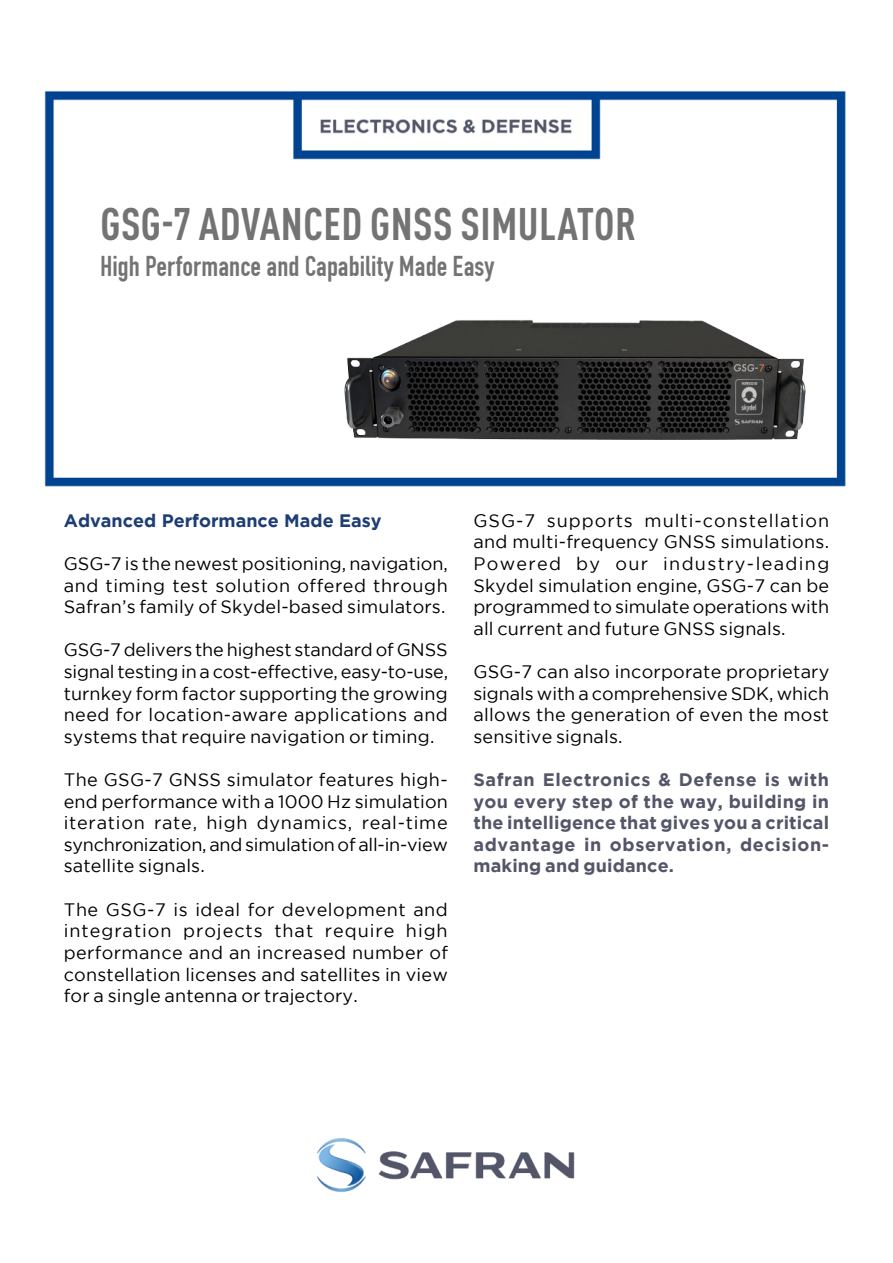
<style>
.page{position:relative;width:893px;height:1263px;background:#fff}
.page>*{position:absolute;margin:0;border:0;box-sizing:border-box;transform-origin:0 0}
.t1{font:700 condensed 45px "DIN Pro";letter-spacing:.01em;color:#747373}
.t2{font:30px "DIN 1451 Engschrift Regular";color:#747373}
.t3{font:18px/21.6px "Gotham";letter-spacing:.01em;color:#000;text-align:justify}
.t4{font:700 18px/21.6px "Gotham";letter-spacing:.035em;color:#535668;text-align:justify}
.t5{font:700 18px "Gotham";color:#1d3d75}
</style>
<div class="page">
<img style="left:44px;top:91px;width:802px;height:1102px">
<img style="left:340px;top:293px;width:478px;height:168px">
<h1 class="t1" style="left:101px;top:198px;width:537px">GSG-7 ADVANCED GNSS SIMULATOR</h1>
<h2 class="t2" style="left:100px;top:253px;width:396px">High Performance and Capability Made Easy</h2>
<p class="t5" style="left:64px;top:514px;width:319px">Advanced Performance Made Easy</p>
<p class="t3" style="left:64px;top:553px;width:386px">GSG-7 is the newest positioning, navigation, and timing test solution offered through Safran’s family of Skydel-based simulators.</p>
<p class="t3" style="left:64px;top:640px;width:386px">GSG-7 delivers the highest standard of GNSS signal testing in a cost-effective, easy-to-use, turnkey form factor supporting the growing need for location-aware applications and systems that require navigation or timing.</p>
<p class="t3" style="left:64px;top:769px;width:386px">The GSG-7 GNSS simulator features high&shy;end performance with a 1000 Hz simulation iteration rate, high dynamics, real-time synchronization, and simulation of all-in-view satellite signals.</p>
<p class="t3" style="left:64px;top:899px;width:386px">The GSG-7 is ideal for development and integration projects that require high performance and an increased number of constellation licenses and satellites in view for a single antenna or trajectory.</p>
<p class="t3" style="left:473px;top:510px;width:357px">GSG-7 supports multi-constellation and multi-frequency GNSS simulations.<br>Powered by our industry-leading Skydel simulation engine, GSG-7 can be programmed to simulate operations with all current and future GNSS signals.</p>
<p class="t3" style="left:473px;top:661px;width:357px">GSG-7 can also incorporate proprietary signals with a comprehensive SDK, which allows the generation of even the most sensitive signals.</p>
<p class="t4" style="left:473px;top:770px;width:357px">Safran Electronics &amp; Defense is with you every step of the way, building in the intelligence that gives you a critical advantage in observation, decision&shy;making and guidance.</p>
</div>
